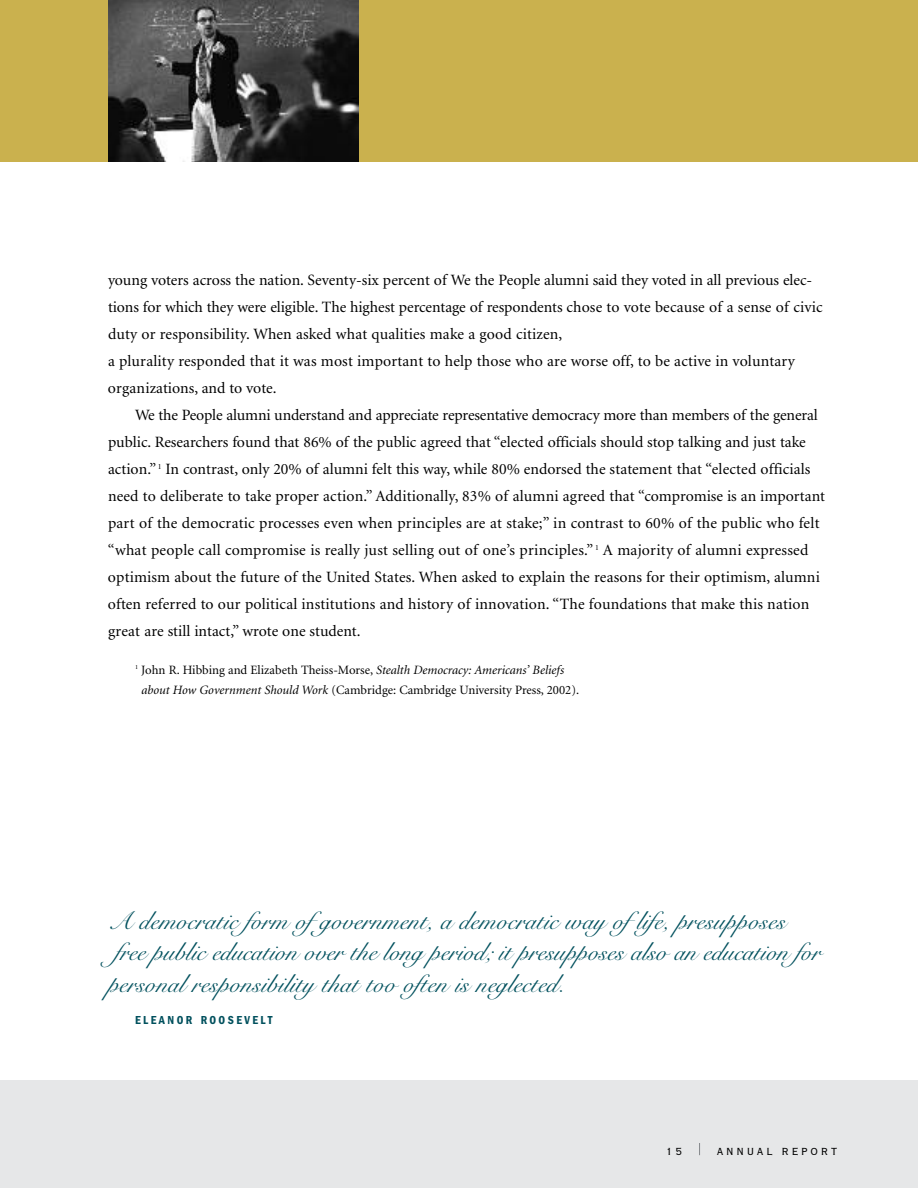
<style>
.page{position:relative;width:918px;height:1188px;background:#fff}
.page>*{position:absolute;margin:0;border:0;box-sizing:border-box;transform-origin:0 0}
.t1{font:25.5px/31.5px "Snell Roundhand Script";letter-spacing:.005em;color:#00505d}
.t2{font:15.75px/27px "Minion";letter-spacing:.005em;color:#000}
.t3{font:13.5px "Copperplate Twenty Nine BC";letter-spacing:.2em;color:#000}
.t4{font:12.75px/20px "Minion";color:#000}
.t5{font:600 condensed 12px "Franklin Gothic";letter-spacing:.205em;color:#00505d}
.s1{font-style:italic}
</style>
<div class="page">
<div style="left:0;top:1080px;width:918px;height:108px;background:#e6e7e8"></div>
<svg style="left:699px;top:1143px;width:1px;height:12px"></svg>
<div style="left:0;top:0;width:918px;height:162px;background:#cab14e"></div>
<img style="left:108px;top:0;width:251px;height:162px">
<p class="t2" style="left:108px;top:268px;width:716px">young voters across the nation. Seventy-six percent of We the People alumni said they voted in all previous elec&shy;tions for which they were eligible. The highest percentage of respondents chose to vote because of a sense of civic duty or responsibility. When asked what qualities make a good citizen,<br>a plurality responded that it was most important to help those who are worse off, to be active in voluntary organizations, and to vote.</p>
<p class="t2" style="left:108px;top:403px;width:719px;text-indent:27px">We the People alumni understand and appreciate representative democracy more than members of the general public. Researchers found that 86% of the public agreed that “elected officials should stop talking and just take action.” <sup>1</sup> In contrast, only 20% of alumni felt this way, while 80% endorsed the statement that “elected officials need to deliberate to take proper action.” Additionally, 83% of alumni agreed that “compromise is an important part of the democratic processes even when principles are at stake;” in contrast to 60% of the public who felt “what people call compromise is really just selling out of one’s principles.” <sup>1</sup> A majority of alumni expressed optimism about the future of the United States. When asked to explain the reasons for their optimism, alumni often referred to our political institutions and history of innovation. “The foundations that make this nation great are still intact,” wrote one student.</p>
<p class="t4" style="left:141px;top:661px;width:439px;text-indent:-6px"><sup>1</sup> John R. Hibbing and Elizabeth Theiss-Morse, <span class="s1">Stealth Democracy: Americans’ Beliefs about How Government Should Work</span> (Cambridge: Cambridge University Press, 2002).</p>
<h1 class="t1" style="left:108px;top:908px;width:718px">A democratic form ofgovernment, a democratic way oflife, presupposes<br>free public education over the long period; it presupposes also an education for personal responsibility that too often is neglected.</h1>
<p class="t5" style="left:135px;top:1016px;width:139px">ELEANOR ROOSEVELT</p>
<p class="t3" style="left:666px;top:1142px;width:18px">15</p>
<p class="t3" style="left:717px;top:1142px;width:122px">ANNUAL REPORT</p>
</div>
